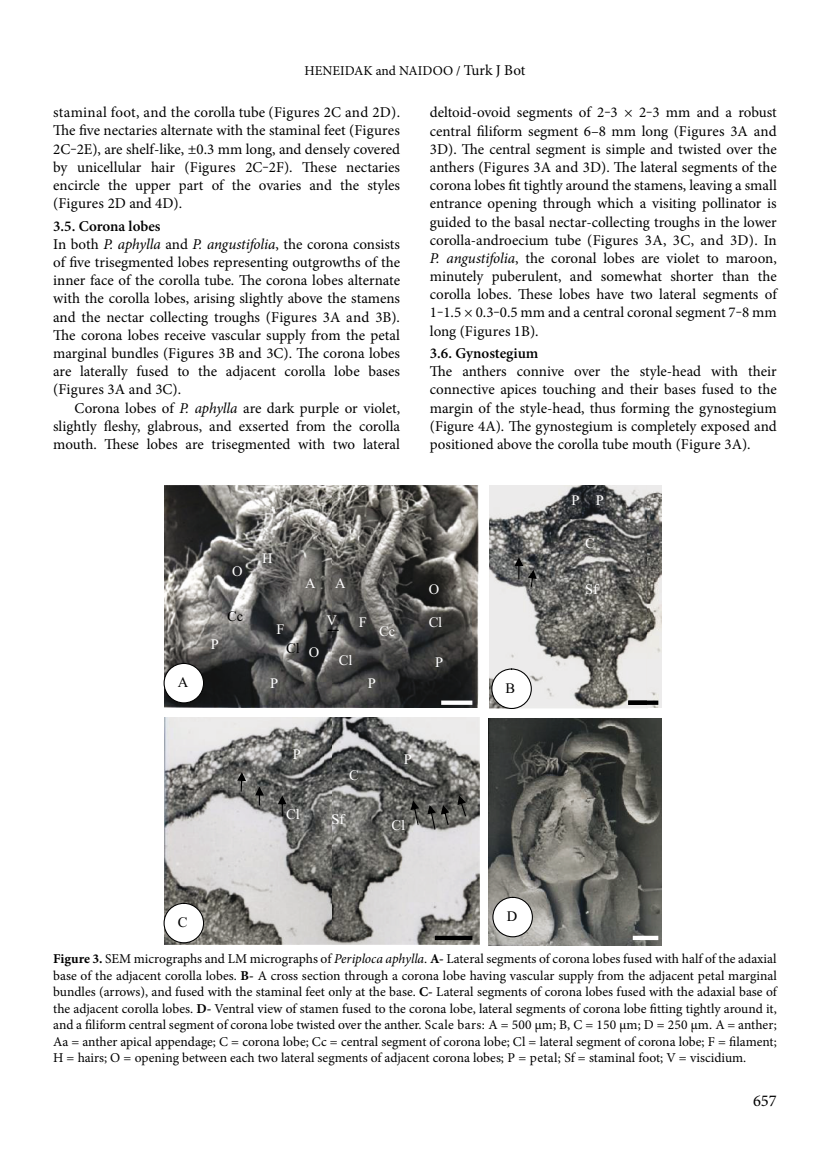
<style>
.page{position:relative;width:830px;height:1170px;background:#fff}
.page>*{position:absolute;margin:0;border:0;box-sizing:border-box;transform-origin:0 0}
.t1{font:16.5px "Minion Pro";color:#000}
.t2{font:15px/18.1px "Minion Pro";color:#000;text-align:justify}
.t3{font:600 15px "Minion Pro";color:#000}
.t4{font:14.55px "Times New Roman";letter-spacing:-.005em;color:#fff}
.t5{font:14.55px "Times New Roman";color:#000}
.t6{font:13.5px/16.5px "Minion Pro";color:#000;text-align:justify}
.s1{font-size:15px}
.s2{font-weight:600}
.s3{font-style:italic}
.s4{font-weight:700}
</style>
<div class="page">
<img style="left:165px;top:486px;width:314px;height:222px">
<img style="left:164px;top:717px;width:315px;height:227px">
<svg style="left:237px;top:772px;width:9px;height:19px"></svg>
<svg style="left:255px;top:786px;width:9px;height:19px"></svg>
<svg style="left:277px;top:795px;width:9px;height:21px"></svg>
<div style="left:164px;top:663px;width:39px;height:39px;background:#fff;border-radius:50%"></div>
<div style="left:163px;top:663px;width:41px;height:40px;border:1px solid #000;border-radius:50%"></div>
<div style="left:164px;top:903px;width:39px;height:39px;background:#fff;border-radius:50%"></div>
<div style="left:163px;top:902px;width:41px;height:41px;border:1px solid #000;border-radius:50%"></div>
<img style="left:488px;top:718px;width:173px;height:227px">
<img style="left:489px;top:486px;width:172px;height:222px">
<svg style="left:514px;top:557px;width:22px;height:30px"></svg>
<svg style="left:457px;top:795px;width:9px;height:21px"></svg>
<svg style="left:427px;top:805px;width:22px;height:24px"></svg>
<svg style="left:410px;top:800px;width:9px;height:25px"></svg>
<svg style="left:441px;top:700px;width:31px;height:4px"></svg>
<div style="left:434px;top:935px;width:38px;height:5px;background:#000"></div>
<div style="left:491px;top:668px;width:40px;height:41px;background:#fff;border:1px solid #000;border-radius:50%"></div>
<svg style="left:491px;top:905px;width:40px;height:40px"></svg>
<div style="left:491px;top:905px;width:40px;height:40px;border:1px solid #000;border-radius:50%"></div>
<svg style="left:628px;top:700px;width:30px;height:4px"></svg>
<div style="left:632px;top:935px;width:26px;height:5px;background:#fff"></div>
<div style="left:492px;top:896px;width:40px;height:41px;background:#fff;border:1px solid #000;border-radius:50%"></div>
<p class="t6" style="left:304px;top:62px;width:222px">HENEIDAK and NAIDOO / <span class="s1">Turk J Bot</span></p>
<p class="t2" style="left:53px;top:103px;width:348px">staminal foot, and the corolla tube (Figures 2C and 2D).<br>The five nectaries alternate with the staminal feet (Figures 2C‒2E), are shelf-like, ±0.3 mm long, and densely covered by unicellular hair (Figures 2C‒2F). These nectaries encircle the upper part of the ovaries and the styles (Figures 2D and 4D).</p>
<p class="t2" style="left:53px;top:217px;width:348px;text-align:left"><span class="s2">3.5. Corona lobes<br></span>In both <span class="s3">P. aphylla</span> and <span class="s3">P. angustifolia</span>, the corona consists of five trisegmented lobes representing outgrowths of the inner face of the corolla tube. The corona lobes alternate with the corolla lobes, arising slightly above the stamens and the nectar collecting troughs (Figures 3A and 3B).<br>The corona lobes receive vascular supply from the petal marginal bundles (Figures 3B and 3C). The corona lobes are laterally fused to the adjacent corolla lobe bases (Figures 3A and 3C).</p>
<p class="t2" style="left:53px;top:399px;width:348px;text-indent:21px">Corona lobes of <span class="s3">P. aphylla</span> are dark purple or violet, slightly fleshy, glabrous, and exserted from the corolla mouth. These lobes are trisegmented with two lateral</p>
<p class="t5" style="left:178px;top:672px;width:12px">A</p>
<p class="t4" style="left:211px;top:634px;width:10px">P</p>
<p class="t4" style="left:232px;top:561px;width:12px">O</p>
<p class="t5" style="left:227px;top:606px;width:18px">Cc</p>
<p class="t4" style="left:262px;top:548px;width:12px">H</p>
<p class="t4" style="left:276px;top:619px;width:10px">F</p>
<p class="t4" style="left:305px;top:573px;width:12px">A</p>
<p class="t4" style="left:335px;top:573px;width:12px">A</p>
<p class="t4" style="left:326px;top:610px;width:12px">V</p>
<p class="t4" style="left:358px;top:612px;width:10px">F</p>
<p class="t5" style="left:286px;top:638px;width:15px">Cl</p>
<p class="t4" style="left:309px;top:642px;width:12px">O</p>
<p class="t4" style="left:339px;top:650px;width:15px">Cl</p>
<p class="t4" style="left:379px;top:621px;width:18px">Cc</p>
<p class="t4" style="left:270px;top:673px;width:10px">P</p>
<p class="t4" style="left:368px;top:673px;width:10px">P</p>
<p class="t2" style="left:429px;top:104px;width:348px">deltoid-ovoid segments of 2‒3 × 2‒3 mm and a robust central filiform segment 6–8 mm long (Figures 3A and 3D). The central segment is simple and twisted over the anthers (Figures 3A and 3D). The lateral segments of the corona lobes fit tightly around the stamens, leaving a small entrance opening through which a visiting pollinator is guided to the basal nectar-collecting troughs in the lower corolla-androecium tube (Figures 3A, 3C, and 3D). In <span class="s3">P. angustifolia</span>, the coronal lobes are violet to maroon, minutely puberulent, and somewhat shorter than the corolla lobes. These lobes have two lateral segments of 1‒1.5 × 0.3‒0.5 mm and a central coronal segment 7‒8 mm long (Figures 1B).</p>
<p class="t3" style="left:429px;top:343px;width:110px">3.6. Gynostegium</p>
<p class="t2" style="left:429px;top:362px;width:348px">The anthers connive over the style-head with their connective apices touching and their bases fused to the margin of the style-head, thus forming the gynostegium (Figure 4A). The gynostegium is completely exposed and positioned above the corolla tube mouth (Figure 3A).</p>
<p class="t4" style="left:428px;top:579px;width:12px">O</p>
<p class="t4" style="left:428px;top:612px;width:15px">Cl</p>
<p class="t4" style="left:435px;top:652px;width:10px">P</p>
<p class="t5" style="left:505px;top:678px;width:11px">B</p>
<p class="t4" style="left:571px;top:490px;width:34px">P P</p>
<p class="t4" style="left:585px;top:533px;width:11px">C</p>
<p class="t4" style="left:585px;top:579px;width:14px">Sf</p>
<p class="t4" style="left:293px;top:744px;width:10px">P</p>
<p class="t4" style="left:286px;top:804px;width:15px">Cl</p>
<p class="t4" style="left:349px;top:765px;width:11px">C</p>
<p class="t4" style="left:331px;top:808px;width:14px">Sf</p>
<p class="t4" style="left:403px;top:748px;width:10px">P</p>
<p class="t4" style="left:391px;top:815px;width:15px">Cl</p>
<p class="t5" style="left:506px;top:906px;width:12px">D</p>
<p class="t6" style="left:53px;top:950px;width:724px"><span class="s4">Figure 3.</span> SEM micrographs and LM micrographs of <span class="s3">Periploca aphylla</span>. <span class="s4">A-</span> Lateral segments of corona lobes fused with half of the adaxial base of the adjacent corolla lobes. <span class="s4">B-</span> A cross section through a corona lobe having vascular supply from the adjacent petal marginal bundles (arrows), and fused with the staminal feet only at the base. <span class="s4">C-</span> Lateral segments of corona lobes fused with the adaxial base of the adjacent corolla lobes. <span class="s4">D-</span> Ventral view of stamen fused to the corona lobe, lateral segments of corona lobe fitting tightly around it, and a filiform central segment of corona lobe twisted over the anther. Scale bars: A = 500 µm; B, C = 150 µm; D = 250 µm. A = anther; Aa = anther apical appendage; C = corona lobe; Cc = central segment of corona lobe; Cl = lateral segment of corona lobe; F = filament; H = hairs; O = opening between each two lateral segments of adjacent corona lobes; P = petal; Sf = staminal foot; V = viscidium.</p>
<p class="t5" style="left:178px;top:912px;width:11px">C</p>
<p class="t5" style="left:505px;top:914px;width:12px">D</p>
<p class="t1" style="left:752px;top:1089px;width:25px">657</p>
</div>
